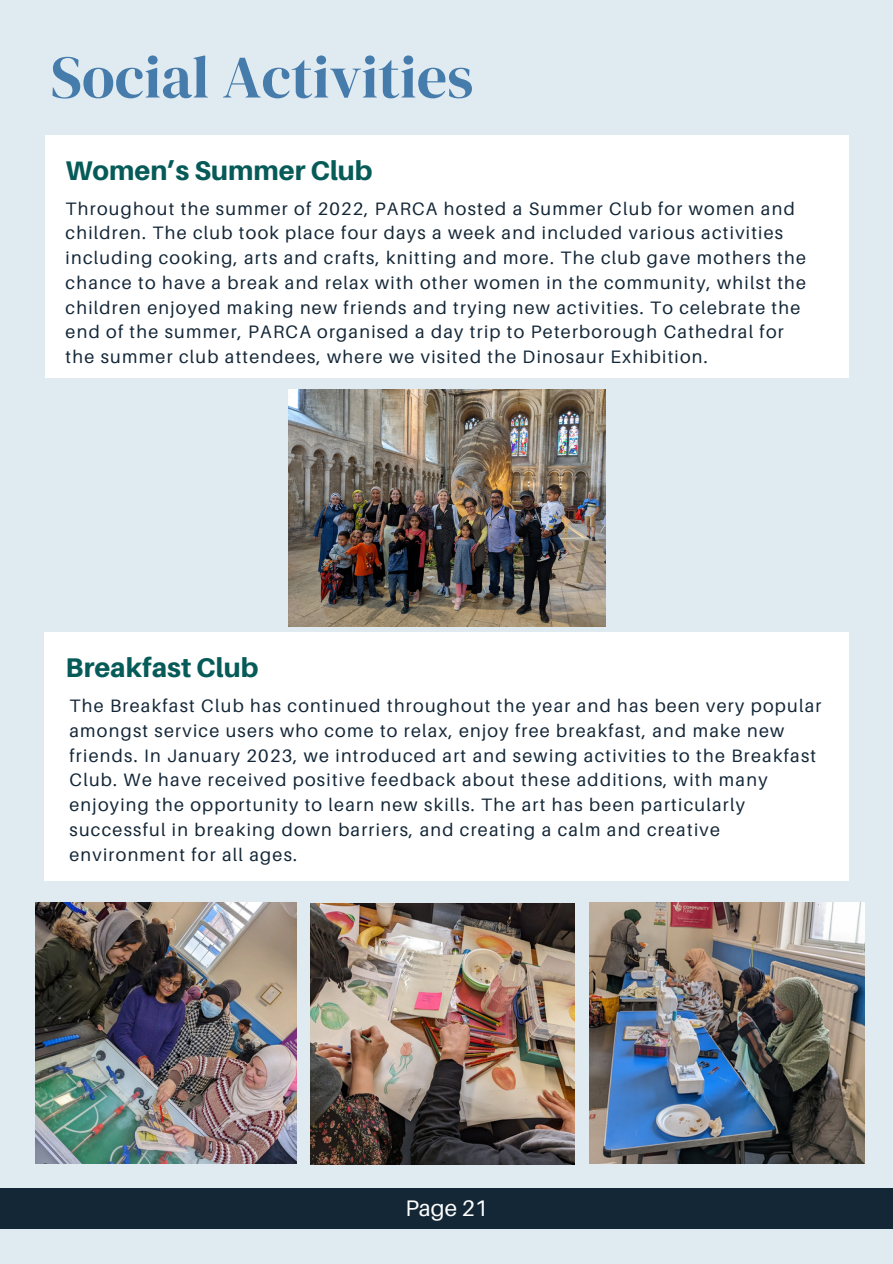
<style>
.page{position:relative;width:893px;height:1264px;background:#fff}
.page>*{position:absolute;margin:0;border:0;box-sizing:border-box;transform-origin:0 0}
.t1{font:60px "DM Serif Display";color:#457cab}
.t2{font:800 27px "Aileron";color:#065b58}
.t3{font:22.5px "Aileron";color:#fff}
.t4{font:18px/24.8px "Aileron";letter-spacing:.07em;color:#142737}
</style>
<div class="page">
<div style="left:0;top:0;width:892px;height:1263px;background:#e0eaf1"></div>
<div style="left:45px;top:135px;width:803px;height:243px;background:#fff"></div>
<div style="left:45px;top:631px;width:803px;height:249px;background:#fff"></div>
<div style="left:0;top:1187px;width:892px;height:41px;background:#142737"></div>
<img style="left:288px;top:389px;width:317px;height:237px">
<img style="left:35px;top:902px;width:261px;height:261px">
<img style="left:310px;top:903px;width:265px;height:261px">
<img style="left:590px;top:902px;width:274px;height:261px">
<h1 class="t1" style="left:51px;top:35px;width:424px">Social Activities</h1>
<h2 class="t2" style="left:66px;top:154px;width:308px">Women’s Summer Club</h2>
<p class="t4" style="left:66px;top:195px;width:742px">Throughout the summer of 2022, PARCA hosted a Summer Club for women and children. The club took place four days a week and included various activities including cooking, arts and crafts, knitting and more. The club gave mothers the chance to have a break and relax with other women in the community, whilst the children enjoyed making new friends and trying new activities. To celebrate the end of the summer, PARCA organised a day trip to Peterborough Cathedral for the summer club attendees, where we visited the Dinosaur Exhibition.</p>
<h2 class="t2" style="left:66px;top:651px;width:194px">Breakfast Club</h2>
<p class="t4" style="left:69px;top:693px;width:753px">The Breakfast Club has continued throughout the year and has been very popular amongst service users who come to relax, enjoy free breakfast, and make new friends. In January 2023, we introduced art and sewing activities to the Breakfast Club. We have received positive feedback about these additions, with many enjoying the opportunity to learn new skills. The art has been particularly successful in breaking down barriers, and creating a calm and creative environment for all ages.</p>
<p class="t3" style="left:405px;top:1194px;width:84px">Page 21</p>
</div>
